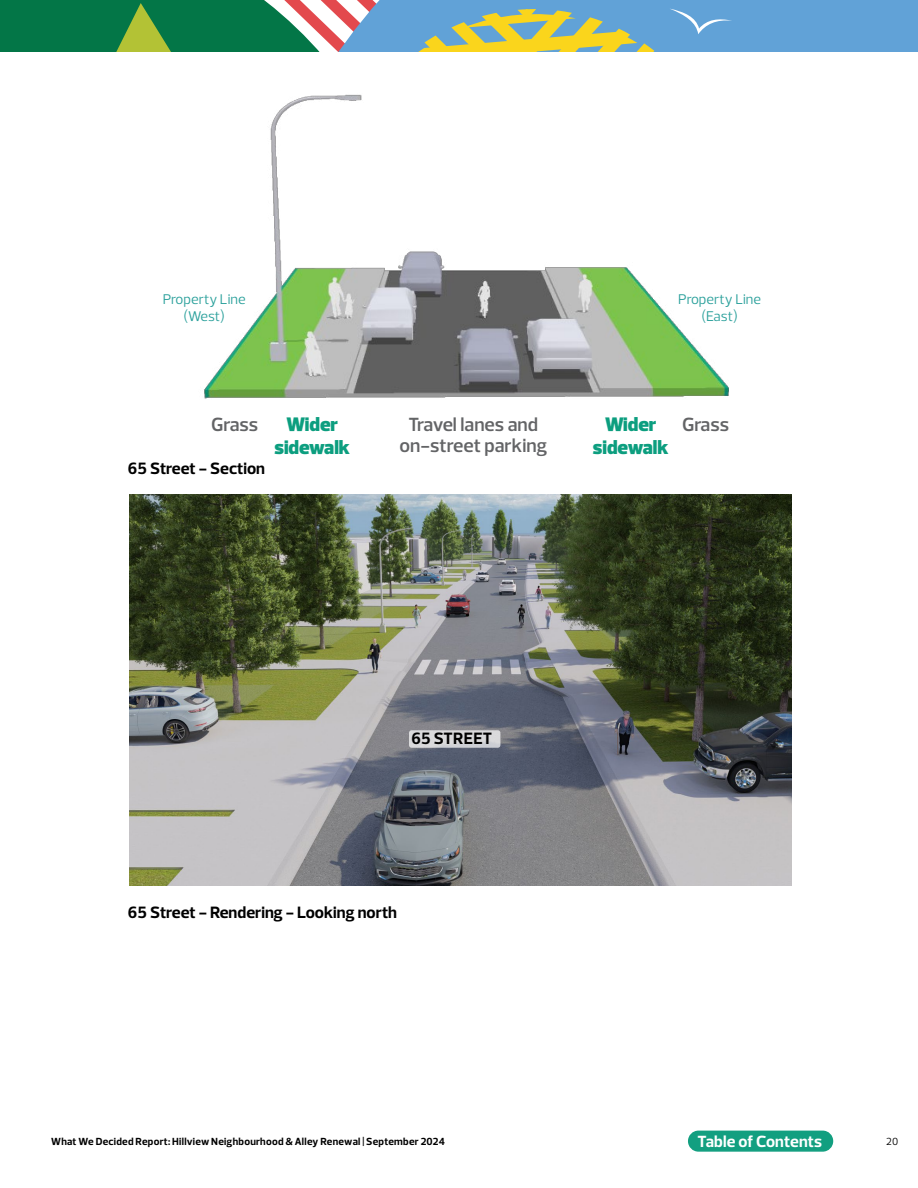
<style>
.page{position:relative;width:918px;height:1188px;background:#fff}
.page>*{position:absolute;margin:0;border:0;box-sizing:border-box;transform-origin:0 0}
.t1{font:900 19.95px/23.1px "Prelo";color:#0c9e7f;text-align:center}
.t2{font:600 19.5px/21.1px "Prelo";color:#636466;text-align:center}
.t3{font:700 16.8px "Prelo";color:#000}
.t4{font:700 16.5px "Prelo";letter-spacing:.005em;color:#fff}
.t5{font:14.4px/17.2px "Prelo";color:#2aa09b;text-align:center}
.t6{font:700 10.5px "Prelo";letter-spacing:.025em;color:#000}
.t7{font:10.5px "Prelo";color:#000}
</style>
<div class="page">
<svg style="left:0;top:0;width:918px;height:51px;background:#619c94"></svg>
<div style="left:689px;top:1131px;width:143px;height:20px;background:#129f80;border-radius:10px"></div>
<div style="left:688px;top:1131px;width:145px;height:21px;border:2px solid #129f80;border-radius:10px"></div>
<img style="left:204px;top:94px;width:525px;height:305px">
<img style="left:129px;top:495px;width:662px;height:391px">
<div style="left:409px;top:730px;width:91px;height:18px;background:linear-gradient(to right,#dbdadc,#d4d5d8);border-radius:3px"></div>
<h3 class="t5" style="left:163px;top:290px;width:84px">Property Line (West)</h3>
<h3 class="t5" style="left:678px;top:290px;width:84px">Property Line (East)</h3>
<h2 class="t2" style="left:211px;top:414px;width:49px">Grass</h2>
<h3 class="t3" style="left:128px;top:458px;width:139px">65 Street - Section</h3>
<h2 class="t2" style="left:400px;top:414px;width:149px">Travel lanes and on-street parking</h2>
<h1 class="t1" style="left:287px;top:413px;width:53px">Wider</h1>
<h2 class="t2" style="left:682px;top:414px;width:49px">Grass</h2>
<h1 class="t1" style="left:274px;top:436px;width:77px">sidewalk</h1>
<h1 class="t1" style="left:593px;top:413px;width:77px">Wider sidewalk</h1>
<h3 class="t3" style="left:412px;top:728px;width:82px">65 STREET</h3>
<h3 class="t3" style="left:128px;top:902px;width:271px">65 Street - Rendering - Looking north</h3>
<p class="t6" style="left:51px;top:1135px;width:395px">What We Decided Report: Hillview Neighbourhood &amp; Alley Renewal | September 2024</p>
<h3 class="t4" style="left:698px;top:1131px;width:126px">Table of Contents</h3>
<p class="t7" style="left:886px;top:1135px;width:14px">20</p>
</div>
